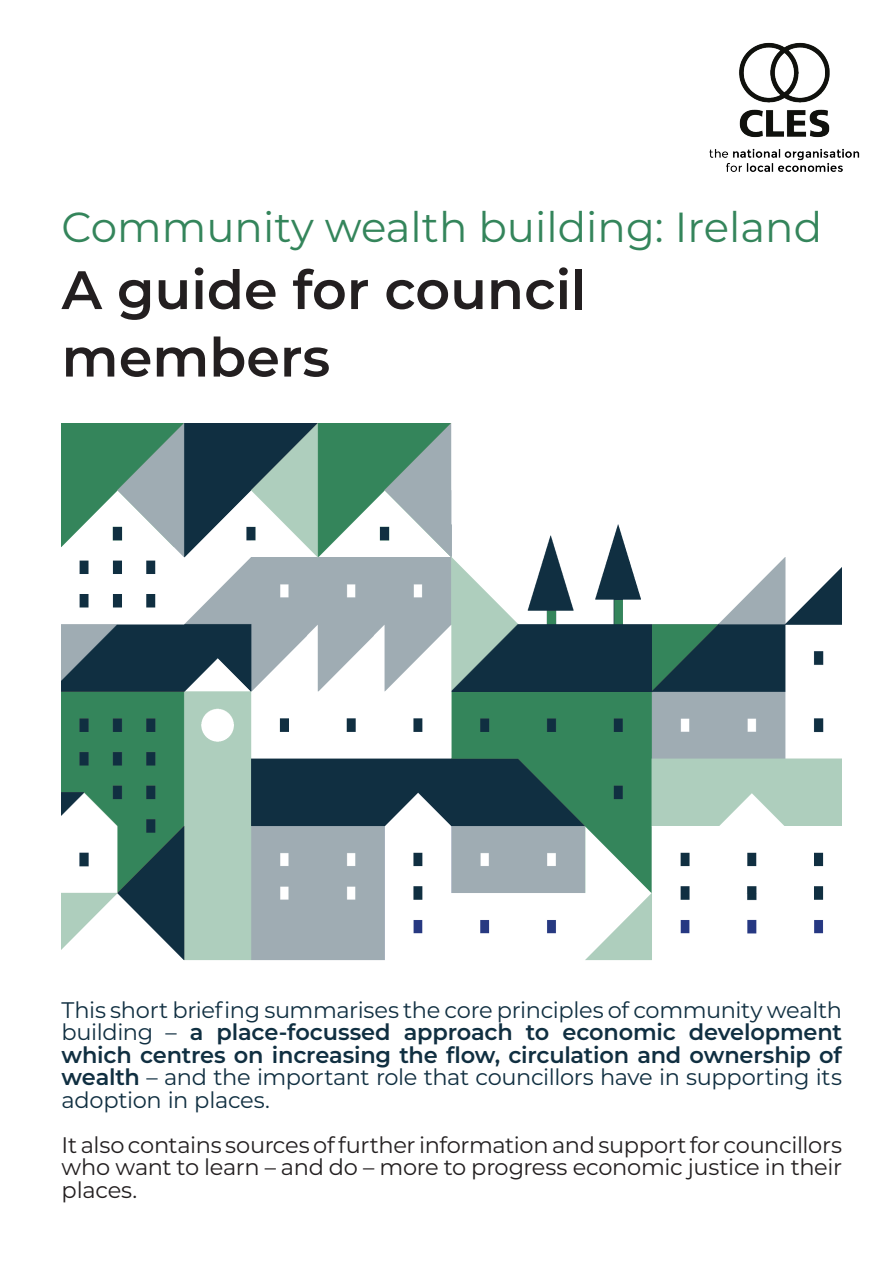
<style>
.page{position:relative;width:893px;height:1263px;background:#fff}
.page>*{position:absolute;margin:0;border:0;box-sizing:border-box;transform-origin:0 0}
.Main_Title{font:600 54px/67.5px "Montserrat";color:#231f20}
.Main_Title-2{font:42px "Montserrat";color:#34855b}
.t1{font:22.5px/22.5px "Montserrat";letter-spacing:-.015em;color:#102f41;text-align:justify}
.t2{font:22.5px/22.5px "Montserrat";letter-spacing:-.015em;color:#231f20;text-align:justify}
.s1{font-weight:600}
</style>
<div class="page">
<img style="left:62px;top:423px;width:780px;height:538px">
<img style="left:709px;top:42px;width:151px;height:130px">
<p class="Main_Title-2" style="left:62px;top:198px;width:762px">Community wealth building: Ireland</p>
<p class="Main_Title" style="left:62px;top:254px;width:527px">A guide for council members</p>
<p class="t1" style="left:62px;top:998px;width:782px">This short briefing summarises the core principles of community wealth building – <span class="s1">a place-focussed approach to economic development which centres on increasing the flow, circulation and ownership of wealth</span> – and the important role that councillors have in supporting its adoption in places.</p>
<p class="t2" style="left:62px;top:1133px;width:782px">It also contains sources of further information and support for councillors who want to learn – and do – more to progress economic justice in their places.</p>
</div>
